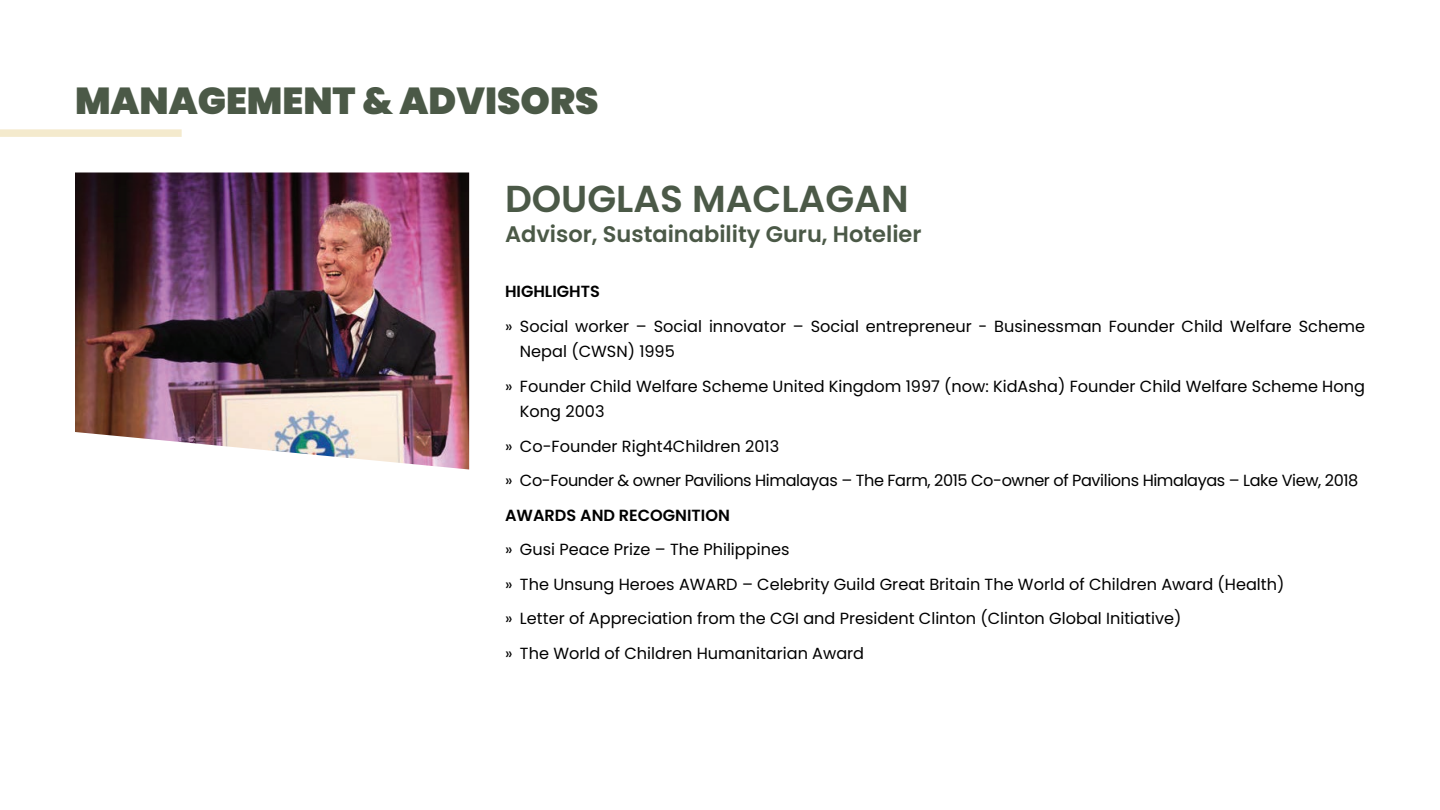
<style>
.page{position:relative;width:1440px;height:810px;background:#fff}
.page>*{position:absolute;margin:0;border:0;box-sizing:border-box;transform-origin:0 0}
.t1{font:900 37.5px "Poppins";color:#4b5947}
.t2{font:600 37.5px "Poppins";color:#4b5947}
.t3{font:600 22.5px "Poppins";color:#4b5947}
.t4{font:16.12px/34.5px "Poppins";color:#000}
.t5{font:16.12px/34.5px "Poppins";letter-spacing:-.025em;color:#000}
.t6{font:600 16.12px "Poppins";color:#000}
</style>
<div class="page">
<div style="left:0;top:129px;width:182px;height:8px;background:#f4eacd"></div>
<img style="left:75px;top:172px;width:394px;height:298px">
<h1 class="t1" style="left:75px;top:79px;width:525px">MANAGEMENT &amp; ADVISORS</h1>
<h1 class="t2" style="left:505px;top:177px;width:405px">DOUGLAS MACLAGAN</h1>
<h2 class="t3" style="left:505px;top:221px;width:418px">Advisor, Sustainability Guru, Hotelier</h2>
<p class="t6" style="left:505px;top:282px;width:96px">HIGHLIGHTS</p>
<p class="t4" style="left:520px;top:314px;width:847px;line-height:25.5px;text-indent:-15px">» Social worker – Social innovator – Social entrepreneur - Businessman Founder Child Welfare Scheme<br>Nepal (CWSN) 1995</p>
<p class="t4" style="left:520px;top:374px;width:847px;line-height:25.5px;text-indent:-15px">» Founder Child Welfare Scheme United Kingdom 1997 (now: KidAsha) Founder Child Welfare Scheme Hong<br>Kong 2003</p>
<p class="t5" style="left:505px;top:429px;width:855px">» Co-Founder Right4Children 2013<br>» Co-Founder &amp; owner Pavilions Himalayas – The Farm, 2015 Co-owner of Pavilions Himalayas – Lake View, 2018</p>
<p class="t6" style="left:505px;top:506px;width:226px">AWARDS AND RECOGNITION</p>
<p class="t4" style="left:505px;top:533px;width:781px">» Gusi Peace Prize – The Philippines<br>» The Unsung Heroes AWARD – Celebrity Guild Great Britain The World of Children Award (Health) » Letter of Appreciation from the CGI and President Clinton (Clinton Global Initiative)<br>» The World of Children Humanitarian Award</p>
</div>
